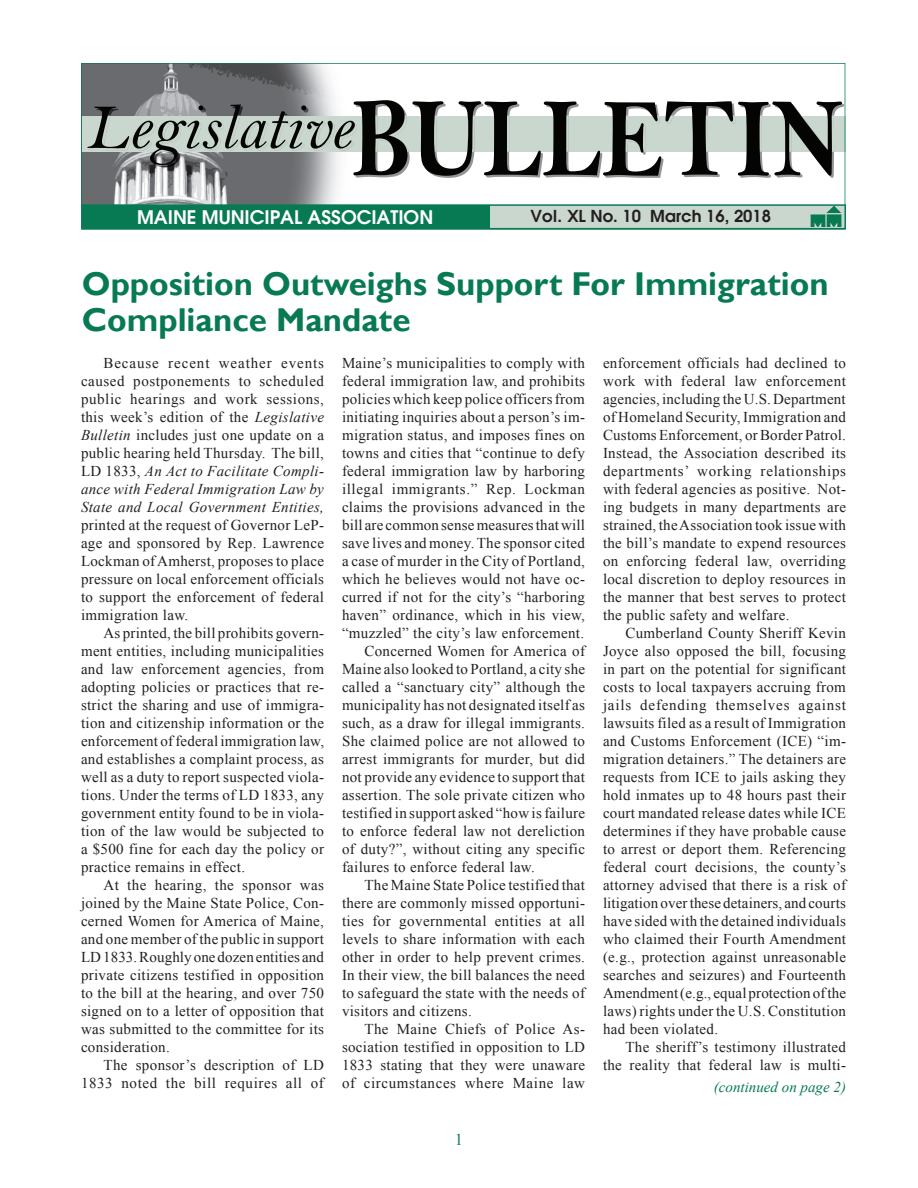
<style>
.page{position:relative;width:918px;height:1188px;background:#fff}
.page>*{position:absolute;margin:0;border:0;box-sizing:border-box;transform-origin:0 0}
.Headline_--_JAZZY{font:700 33px/36px "Gill Sans";color:#077a54}
.t1{font:600 18.75px "Avant Garde";color:#fff}
.t2{font:600 16.5px "Avant Garde";color:#231f20}
.t3{font:16.5px "Times New Roman";color:#077a54}
.Body_text-BULLETIN{font:15px/18px "Times New Roman";letter-spacing:.02em;color:#231f20;text-align:justify}
.Body_text-BULLETIN-2{font:15px/18px "Times New Roman";letter-spacing:.04em;color:#231f20;text-align:right}
.SUB_HEAD_for_Joint_S{font:italic 15px "Times New Roman";color:#077a54}
.s1{font-style:italic}
</style>
<div class="page">
<svg style="left:81px;top:63px;width:764px;height:167px"></svg>
<svg style="left:81px;top:204px;width:765px;height:25px;background:#9fc2b3"></svg>
<div style="left:83px;top:206px;width:407px;height:22px;background:#077a54"></div>
<img style="left:811px;top:206px;width:30px;height:21px">
<p class="t1" style="left:137px;top:204px;width:298px">MAINE MUNICIPAL ASSOCIATION</p>
<p class="t2" style="left:530px;top:205px;width:242px">Vol. XL No. 10 March 16, 2018</p>
<p class="Headline_--_JAZZY" style="left:82px;top:266px;width:748px">Opposition Outweighs Support For Immigration<br>Compliance Mandate</p>
<p class="Body_text-BULLETIN" style="left:81px;top:354px;width:245px;text-indent:22px">Because recent weather events caused postponements to scheduled public hearings and work sessions, this week’s edition of the <span class="s1">Legislative Bulletin</span> includes just one update on a public hearing held Thursday. The bill, LD 1833, <span class="s1">An Act to Facilitate Compli&shy;ance with Federal Immigration Law by State and Local Government Entities, </span>printed at the request of Governor LeP&shy;age and sponsored by Rep. Lawrence Lockman of Amherst, proposes to place pressure on local enforcement officials to support the enforcement of federal immigration law.</p>
<p class="Body_text-BULLETIN" style="left:81px;top:624px;width:245px;text-indent:22px">As printed, the bill prohibits govern&shy;ment entities, including municipalities and law enforcement agencies, from adopting policies or practices that re&shy;strict the sharing and use of immigra&shy;tion and citizenship information or the enforcement of federal immigration law, and establishes a complaint process, as well as a duty to report suspected viola&shy;tions. Under the terms of LD 1833, any government entity found to be in viola&shy;tion of the law would be subjected to a $500 fine for each day the policy or practice remains in effect.</p>
<p class="Body_text-BULLETIN" style="left:81px;top:876px;width:245px;text-indent:22px">At the hearing, the sponsor was joined by the Maine State Police, Con&shy;cerned Women for America of Maine, and one member of the public in support LD 1833. Roughly one dozen entities and private citizens testified in opposition to the bill at the hearing, and over 750 signed on to a letter of opposition that was submitted to the committee for its consideration.</p>
<p class="Body_text-BULLETIN-2" style="left:81px;top:1056px;width:244px">The sponsor’s description of LD<br>1833 noted the bill requires all of</p>
<p class="Body_text-BULLETIN" style="left:342px;top:354px;width:245px">Maine’s municipalities to comply with federal immigration law, and prohibits policies which keep police officers from initiating inquiries about a person’s im&shy;migration status, and imposes fines on towns and cities that “continue to defy federal immigration law by harboring illegal immigrants.” Rep. Lockman claims the provisions advanced in the bill are common sense measures that will save lives and money. The sponsor cited a case of murder in the City of Portland, which he believes would not have oc&shy;curred if not for the city’s “harboring haven” ordinance, which in his view, “muzzled” the city’s law enforcement.</p>
<p class="Body_text-BULLETIN" style="left:342px;top:642px;width:245px;text-indent:22px">Concerned Women for America of Maine also looked to Portland, a city she called a “sanctuary city” although the municipality has not designated itself as such, as a draw for illegal immigrants.<br>She claimed police are not allowed to arrest immigrants for murder, but did not provide any evidence to support that assertion. The sole private citizen who testified in support asked “how is failure to enforce federal law not dereliction of duty?”, without citing any specific failures to enforce federal law.</p>
<p class="Body_text-BULLETIN" style="left:342px;top:876px;width:245px;text-indent:22px">The Maine State Police testified that there are commonly missed opportuni&shy;ties for governmental entities at all levels to share information with each other in order to help prevent crimes.<br>In their view, the bill balances the need to safeguard the state with the needs of visitors and citizens.</p>
<p class="Body_text-BULLETIN" style="left:342px;top:1020px;width:245px;text-indent:22px">The Maine Chiefs of Police As&shy;sociation testified in opposition to LD 1833 stating that they were unaware of circumstances where Maine law</p>
<p class="Body_text-BULLETIN" style="left:603px;top:354px;width:245px">enforcement officials had declined to work with federal law enforcement agencies, including the U.S. Department of Homeland Security, Immigration and Customs Enforcement, or Border Patrol.<br>Instead, the Association described its departments’ working relationships with federal agencies as positive. Not&shy;ing budgets in many departments are strained, the Association took issue with the bill’s mandate to expend resources on enforcing federal law, overriding local discretion to deploy resources in the manner that best serves to protect the public safety and welfare.</p>
<p class="Body_text-BULLETIN" style="left:603px;top:624px;width:245px;text-indent:22px">Cumberland County Sheriff Kevin Joyce also opposed the bill, focusing in part on the potential for significant costs to local taxpayers accruing from jails defending themselves against lawsuits filed as a result of Immigration and Customs Enforcement (ICE) “im&shy;migration detainers.” The detainers are requests from ICE to jails asking they hold inmates up to 48 hours past their court mandated release dates while ICE determines if they have probable cause to arrest or deport them. Referencing federal court decisions, the county’s attorney advised that there is a risk of litigation over these detainers, and courts have sided with the detained individuals who claimed their Fourth Amendment (e.g., protection against unreasonable searches and seizures) and Fourteenth Amendment (e.g., equal protection of the laws) rights under the U.S. Constitution had been violated.</p>
<p class="Body_text-BULLETIN" style="left:603px;top:1038px;width:245px;text-align:right">The sheriff’s testimony illustrated the reality that federal law is multi-</p>
<p class="SUB_HEAD_for_Joint_S" style="left:714px;top:1076px;width:134px">(continued on page 2)</p>
<p class="t3" style="left:455px;top:1129px;width:10px">1</p>
</div>
